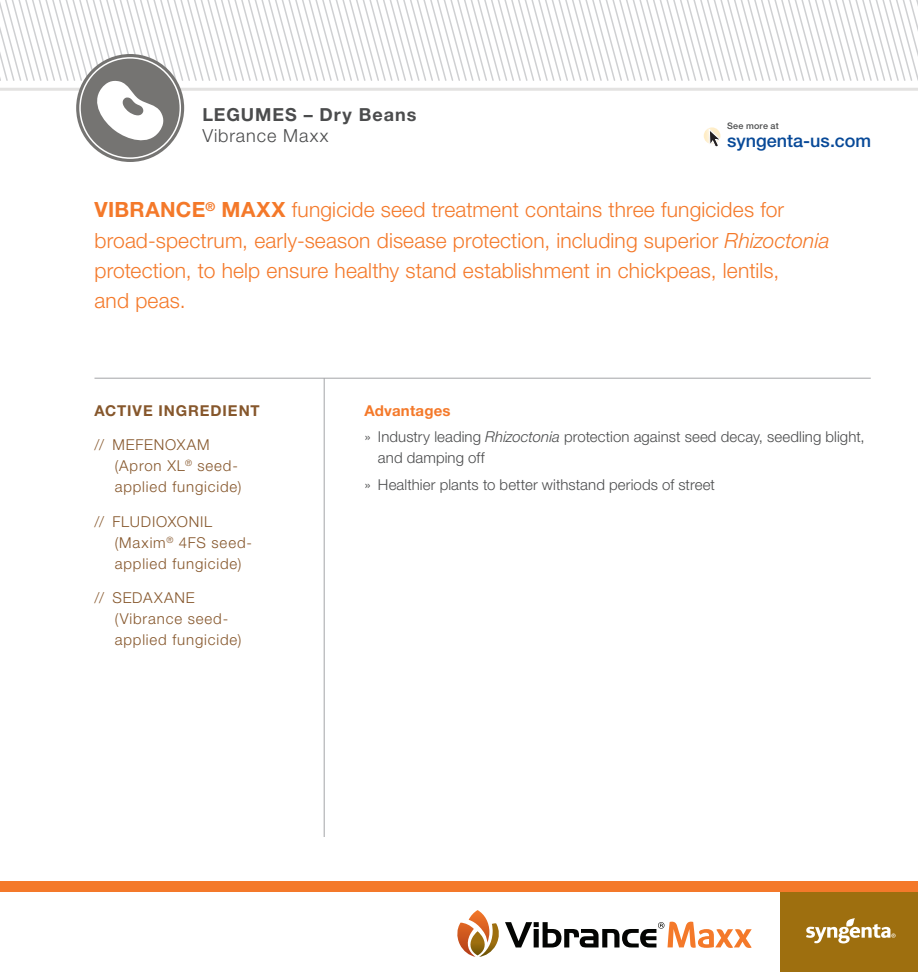
<style>
.page{position:relative;width:918px;height:972px;background:#fff}
.page>*{position:absolute;margin:0;border:0;box-sizing:border-box;transform-origin:0 0}
.t1{font:300 21px/30px "Helvetica Neue LT Std";letter-spacing:.005em;color:#f4792a}
.t2{font:700 18px "Helvetica Neue LT Std";letter-spacing:.055em;color:#4b4c4d}
.t3{font:500 18px "Helvetica Neue LT Std";color:#074998}
.t4{font:300 18px "Helvetica Neue LT Std";letter-spacing:.05em;color:#4b4c4d}
.t5{font:300 15px/26.4px "Helvetica Neue LT Std";letter-spacing:.005em;color:#4b4c4d}
.t6{font:300 15px/21px "Helvetica Neue LT Std";letter-spacing:.055em;color:#86572c}
.t7{font:700 15px "Helvetica Neue LT Std";letter-spacing:.06em;color:#86572c}
.t8{font:500 9px "Helvetica Neue LT Std";letter-spacing:.025em;color:#4b4c4d}
.s1{font-weight:700}
.s2{font-style:italic}
.s3{font-weight:700;color:#f4792a}
</style>
<div class="page">
<hr style="left:94px;top:378px;width:777px;height:1px;background:#a3a4a8">
<hr style="left:324px;top:378px;width:1px;height:459px;background:#a3a4a8">
<svg style="left:76px;top:54px;width:108px;height:108px"></svg>
<svg style="left:0;top:0;width:918px;height:153px"></svg>
<div style="left:779px;top:891px;width:139px;height:81px;background:#9e6f0f"></div>
<div style="left:0;top:881px;width:918px;height:11px;background:#f4792a"></div>
<svg style="left:806px;top:918px;width:90px;height:25px"></svg>
<svg style="left:457px;top:910px;width:295px;height:47px"></svg>
<p class="t2" style="left:202px;top:103px;width:216px">LEGUMES – Dry Beans</p>
<p class="t4" style="left:202px;top:124px;width:128px">Vibrance Maxx</p>
<p class="t8" style="left:727px;top:120px;width:53px">See more at</p>
<p class="t3" style="left:727px;top:130px;width:145px">syngenta-us.com</p>
<p class="t1" style="left:94px;top:195px;width:737px"><span class="s1">VIBRANCE</span><sup>®</sup> <span class="s1">MAXX</span> fungicide seed treatment contains three fungicides for broad-spectrum, early-season disease protection, including superior <span class="s2">Rhizoctonia </span>protection, to help ensure healthy stand establishment in chickpeas, lentils,<br>and peas.</p>
<p class="t7" style="left:94px;top:401px;width:167px">ACTIVE INGREDIENT</p>
<p class="t6" style="left:115px;top:434px;width:128px;text-indent:-20px">// MEFENOXAM (Apron XL<sup>®</sup> seed&shy;applied fungicide)</p>
<p class="t6" style="left:115px;top:511px;width:139px;text-indent:-20px">// FLUDIOXONIL (Maxim<sup>®</sup> 4FS seed&shy;applied fungicide)</p>
<p class="t6" style="left:115px;top:587px;width:128px;text-indent:-20px">// SEDAXANE (Vibrance seed&shy;applied fungicide)</p>
<p class="t5" style="left:364px;top:397px;width:502px"><span class="s3">Advantages<br></span>» Industry leading <span class="s2">Rhizoctonia</span> protection against seed decay, seedling blight,</p>
<p class="t5" style="left:364px;top:444px;width:352px;text-indent:14px">and damping off<br>» Healthier plants to better withstand periods of street</p>
</div>
